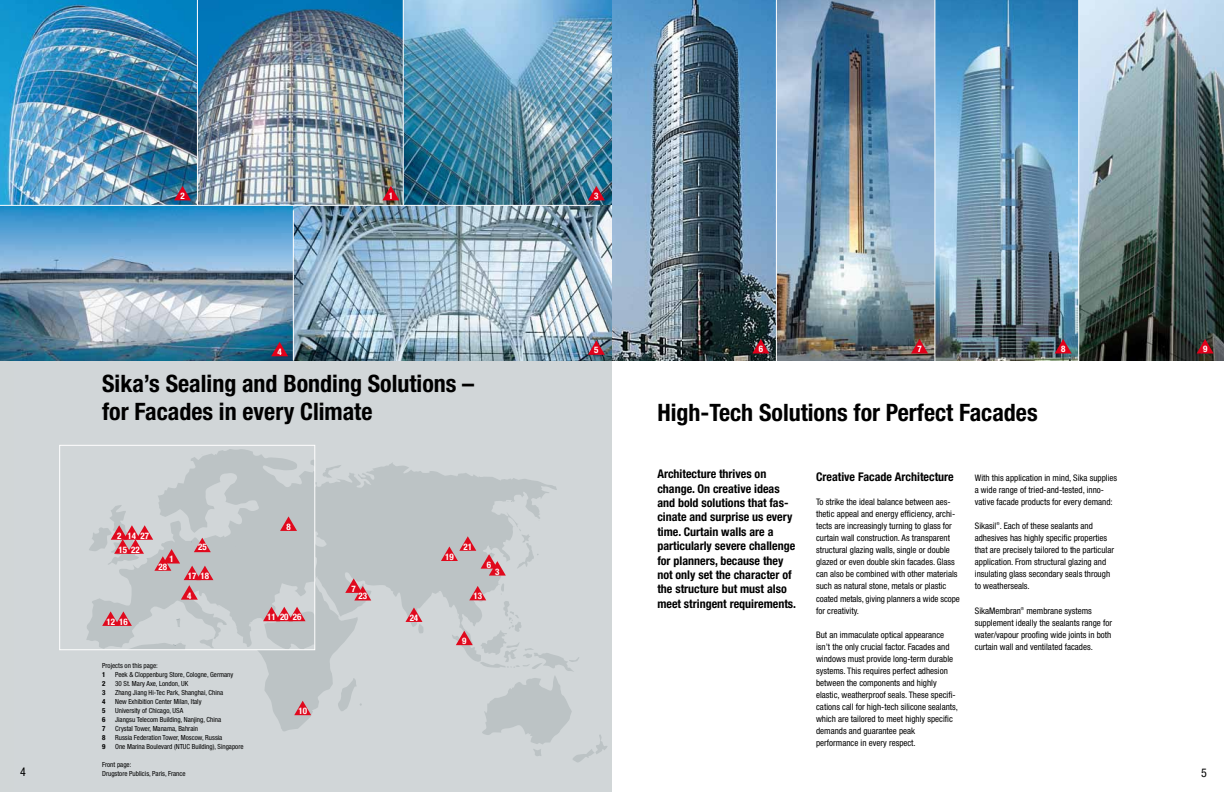
<style>
.page{position:relative;width:1224px;height:792px;background:#fff}
.page>*{position:absolute;margin:0;border:0;box-sizing:border-box;transform-origin:0 0}
.t1{font:700 condensed 24px/28.8px "Helvetica Neue";color:#000}
.t2{font:700 condensed 12px/14.4px "Helvetica Neue";color:#000}
.t3{font:condensed 12px "Helvetica Neue";color:#000}
.t4{font:condensed 9px/12.1px "Helvetica Neue";color:#000}
.t5{font:700 condensed 9px/14px "Helvetica Neue";color:#fff}
.t6{font:condensed 7px/9px "Helvetica Neue";color:#000}
.t7{font:700 condensed 7px "Helvetica Neue";color:#000}
.t8{font:condensed 4.1px "Helvetica Neue";color:#000}
</style>
<div class="page">
<img style="left:0;top:0;width:612px;height:206px">
<div style="left:0;top:349px;width:612px;height:443px;background:#d1d6d7"></div>
<svg style="left:174px;top:186px;width:17px;height:14px"></svg>
<svg style="left:382px;top:186px;width:17px;height:14px"></svg>
<svg style="left:588px;top:186px;width:17px;height:14px"></svg>
<img style="left:612px;top:0;width:466px;height:361px">
<svg style="left:752px;top:339px;width:17px;height:14px"></svg>
<img style="left:1079px;top:0;width:145px;height:361px">
<svg style="left:911px;top:339px;width:17px;height:14px"></svg>
<svg style="left:1055px;top:339px;width:17px;height:14px"></svg>
<svg style="left:1197px;top:339px;width:17px;height:14px"></svg>
<hr style="left:776px;top:0;width:1px;height:382px;background:#fff">
<hr style="left:935px;top:0;width:1px;height:382px;background:#fff">
<hr style="left:403px;top:0;width:1px;height:207px;background:#fff">
<hr style="left:197px;top:0;width:1px;height:207px;background:#fff">
<svg style="left:315px;top:462px;width:242px;height:148px;fill:#bcc3c5"></svg>
<svg style="left:158px;top:449px;width:155px;height:56px;fill:#bcc3c5"></svg>
<svg style="left:405px;top:607px;width:19px;height:26px"></svg>
<svg style="left:441px;top:536px;width:65px;height:40px"></svg>
<svg style="left:451px;top:583px;width:156px;height:179px"></svg>
<svg style="left:60px;top:505px;width:311px;height:226px"></svg>
<img style="left:0;top:206px;width:612px;height:154px">
<svg style="left:271px;top:342px;width:17px;height:14px"></svg>
<svg style="left:588px;top:340px;width:17px;height:15px"></svg>
<hr style="left:293px;top:210px;width:1px;height:150px;background:#fff">
<hr style="left:0;top:205px;width:600px;height:1px;background:#fff">
<h2 class="t3" style="left:20px;top:765px;width:7px">4</h2>
<p class="t5" style="left:180px;top:188px;width:6px">2</p>
<p class="t5" style="left:389px;top:188px;width:6px">1</p>
<p class="t5" style="left:594px;top:188px;width:6px">3</p>
<p class="t5" style="left:278px;top:344px;width:6px">4</p>
<p class="t5" style="left:594px;top:343px;width:6px">5</p>
<h1 class="t1" style="left:102px;top:368px;width:374px">Sika’s Sealing and Bonding Solutions – for Facades in every Climate</h1>
<p class="t5" style="left:286px;top:520px;width:6px">8</p>
<p class="t5" style="left:117px;top:528px;width:33px">2 14 27<br>15 22</p>
<p class="t5" style="left:169px;top:552px;width:6px">1</p>
<p class="t5" style="left:159px;top:559px;width:10px">28</p>
<p class="t5" style="left:198px;top:540px;width:10px">25</p>
<p class="t5" style="left:201px;top:569px;width:10px">18</p>
<p class="t5" style="left:188px;top:569px;width:10px">17</p>
<p class="t5" style="left:445px;top:550px;width:10px">19</p>
<p class="t5" style="left:464px;top:539px;width:10px">21</p>
<p class="t5" style="left:487px;top:557px;width:6px">6</p>
<p class="t5" style="left:495px;top:564px;width:6px">3</p>
<p class="t5" style="left:187px;top:588px;width:6px">4</p>
<p class="t5" style="left:352px;top:582px;width:6px">7</p>
<p class="t5" style="left:358px;top:589px;width:10px">23</p>
<p class="t5" style="left:473px;top:589px;width:10px">13</p>
<p class="t5" style="left:106px;top:615px;width:23px">12 16</p>
<p class="t5" style="left:267px;top:610px;width:36px">11 20 26</p>
<p class="t5" style="left:410px;top:611px;width:10px">24</p>
<p class="t5" style="left:462px;top:634px;width:6px">9</p>
<p class="t6" style="left:102px;top:661px;width:57px">Projects on this page:</p>
<p class="t7" style="left:102px;top:671px;width:5px">1</p>
<p class="t6" style="left:115px;top:670px;width:120px">Peek &amp; Cloppenburg Store, Cologne, Germany</p>
<p class="t7" style="left:102px;top:680px;width:5px">2</p>
<p class="t6" style="left:115px;top:679px;width:75px">30 St. Mary Axe, London, UK</p>
<p class="t7" style="left:102px;top:689px;width:5px">3</p>
<p class="t6" style="left:115px;top:688px;width:110px">Zhang Jiang Hi-Tec Park, Shanghai, China</p>
<p class="t7" style="left:102px;top:698px;width:5px">4</p>
<p class="t6" style="left:115px;top:697px;width:88px">New Exhibition Center Milan, Italy</p>
<p class="t7" style="left:102px;top:707px;width:5px">5</p>
<p class="t6" style="left:115px;top:706px;width:70px">University of Chicago, USA</p>
<p class="t7" style="left:102px;top:716px;width:5px">6</p>
<p class="t6" style="left:115px;top:715px;width:108px">Jiangsu Telecom Building, Nanjing, China</p>
<p class="t7" style="left:102px;top:725px;width:5px">7</p>
<p class="t6" style="left:115px;top:724px;width:84px">Crystal Tower, Manama, Bahrain</p>
<p class="t7" style="left:102px;top:734px;width:5px">8</p>
<p class="t6" style="left:115px;top:733px;width:109px">Russia Federation Tower, Moscow, Russia</p>
<p class="t7" style="left:102px;top:743px;width:5px">9</p>
<p class="t6" style="left:115px;top:742px;width:130px">One Marina Boulevard (NTUC Building), Singapore</p>
<p class="t6" style="left:102px;top:760px;width:85px">Front page:<br>Drugstore Publicis, Paris, France</p>
<p class="t5" style="left:298px;top:704px;width:10px">10</p>
<p class="t5" style="left:759px;top:342px;width:6px">6</p>
<p class="t5" style="left:917px;top:342px;width:6px">7</p>
<p class="t5" style="left:1061px;top:342px;width:6px">8</p>
<p class="t5" style="left:1203px;top:342px;width:6px">9</p>
<h1 class="t1" style="left:657px;top:398px;width:382px">High-Tech Solutions for Perfect Facades</h1>
<p class="t2" style="left:657px;top:467px;width:140px">Architecture thrives on change. On creative ideas and bold solutions that fas&shy;cinate and surprise us every time. Curtain walls are a particularly severe challenge for planners, because they not only set the character of the structure but must also meet stringent requirements.</p>
<h2 class="t2" style="left:816px;top:469px;width:139px">Creative Facade Architecture</h2>
<p class="t4" style="left:816px;top:496px;width:145px">To strike the ideal balance between aes&shy;thetic appeal and energy efficiency, archi&shy;tects are increasingly turning to glass for curtain wall construction. As transparent structural glazing walls, single or double glazed or even double skin facades. Glass can also be combined with other materials such as natural stone, metals or plastic coated metals, giving planners a wide scope for creativity.</p>
<p class="t4" style="left:816px;top:628px;width:144px">But an immaculate optical appearance isn’t the only crucial factor. Facades and windows must provide long-term durable systems. This requires perfect adhesion between the components and highly elastic, weatherproof seals. These specifi&shy;cations call for high-tech silicone sealants, which are tailored to meet highly specific demands and guarantee peak performance in every respect.</p>
<p class="t4" style="left:975px;top:472px;width:144px">With this application in mind, Sika supplies a wide range of tried-and-tested, inno&shy;vative facade products for every demand:</p>
<p class="t4" style="left:975px;top:520px;width:120px">Sikasil . Each of these sealants and</p>
<p class="t8" style="left:996px;top:521px;width:5px">®</p>
<p class="t4" style="left:975px;top:532px;width:141px">adhesives has highly specific properties that are precisely tailored to the particular application. From structural glazing and insulating glass secondary seals through to weatherseals.</p>
<p class="t4" style="left:975px;top:604px;width:48px">SikaMembran</p>
<p class="t8" style="left:1021px;top:606px;width:5px">®</p>
<p class="t4" style="left:975px;top:604px;width:139px;text-indent:52px">membrane systems supplement ideally the sealants range for water/vapour proofing wide joints in both curtain wall and ventilated facades.</p>
<h2 class="t3" style="left:1201px;top:766px;width:7px">5</h2>
</div>
